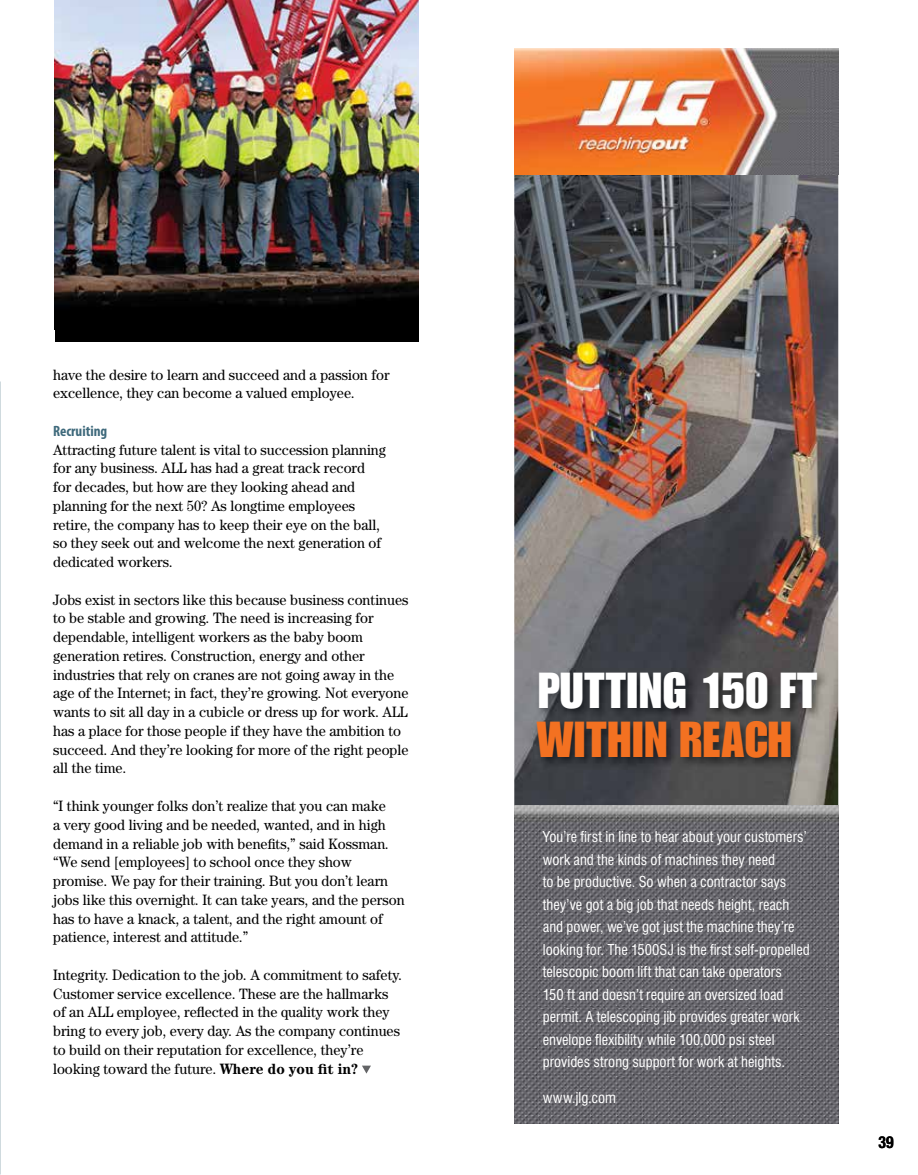
<style>
.page{position:relative;width:918px;height:1175px;background:#fff}
.page>*{position:absolute;margin:0;border:0;box-sizing:border-box;transform-origin:0 0}
.t1{font:49.5px "JLG Impact Standard";color:#fff}
.t2{font:49.5px "JLG Impact Standard";color:#f37121}
.t3{font:700 condensed 16.5px "Helvetica Neue";color:#000;scale:.95 1}
.t4{font:15px/18.8px "Century";color:#000;scale:.95 1}
.t5{font:700 condensed 15px "Myriad Pro";color:#3f6a7c}
.t6{font:condensed 14.7px/22.5px "Swiss 721 BT";color:#fff}
.s1{font-weight:700}
</style>
<div class="page">
<img style="left:514px;top:174px;width:324px;height:631px">
<img style="left:514px;top:805px;width:324px;height:319px">
<img style="left:514px;top:48px;width:324px;height:126px">
<img style="left:533px;top:668px;width:295px;height:101px">
<svg style="left:362px;top:1065px;width:9px;height:8px"></svg>
<div style="left:55px;top:0;width:363px;height:341px;background:#000"></div>
<img style="left:55px;top:0;width:363px;height:305px">
<p class="t4" style="left:53px;top:365px;width:356px">have the desire to learn and succeed and a passion for excellence, they can become a valued employee.</p>
<p class="t5" style="left:53px;top:421px;width:56px">Recruiting</p>
<p class="t4" style="left:53px;top:440px;width:352px">Attracting future talent is vital to succession planning for any business. ALL has had a great track record for decades, but how are they looking ahead and planning for the next 50? As longtime employees retire, the company has to keep their eye on the ball, so they seek out and welcome the next generation of dedicated workers.</p>
<p class="t4" style="left:53px;top:590px;width:376px">Jobs exist in sectors like this because business continues to be stable and growing. The need is increasing for dependable, intelligent workers as the baby boom generation retires. Construction, energy and other industries that rely on cranes are not going away in the age of the Internet; in fact, they’re growing. Not everyone wants to sit all day in a cubicle or dress up for work. ALL has a place for those people if they have the ambition to succeed. And they’re looking for more of the right people all the time.</p>
<p class="t4" style="left:53px;top:796px;width:372px">“I think younger folks don’t realize that you can make<br>a very good living and be needed, wanted, and in high demand in a reliable job with benefits,” said Kossman. “We send [employees] to school once they show promise. We pay for their training. But you don’t learn jobs like this overnight. It can take years, and the person has to have a knack, a talent, and the right amount of patience, interest and attitude.”</p>
<p class="t4" style="left:53px;top:965px;width:369px">Integrity. Dedication to the job. A commitment to safety.<br>Customer service excellence. These are the hallmarks of an ALL employee, reflected in the quality work they bring to every job, every day. As the company continues to build on their reputation for excellence, they’re looking toward the future. <span class="s1">Where do you fit in?</span></p>
<h1 class="t1" style="left:538px;top:661px;width:282px">PUTTING 150 FT</h1>
<h1 class="t2" style="left:537px;top:711px;width:257px">WITHIN REACH</h1>
<p class="t6" style="left:543px;top:825px;width:269px">You’re first in line to hear about your customers’ work and the kinds of machines they need<br>to be productive. So when a contractor says they’ve got a big job that needs height, reach and power, we’ve got just the machine they’re looking for. The 1500SJ is the first self-propelled telescopic boom lift that can take operators<br>150 ft and doesn’t require an oversized load permit. A telescoping jib provides greater work envelope flexibility while 100,000 psi steel provides strong support for work at heights.</p>
<p class="t6" style="left:543px;top:1086px;width:75px">www.jlg.com</p>
<p class="t3" style="left:879px;top:1132px;width:18px">39</p>
</div>
